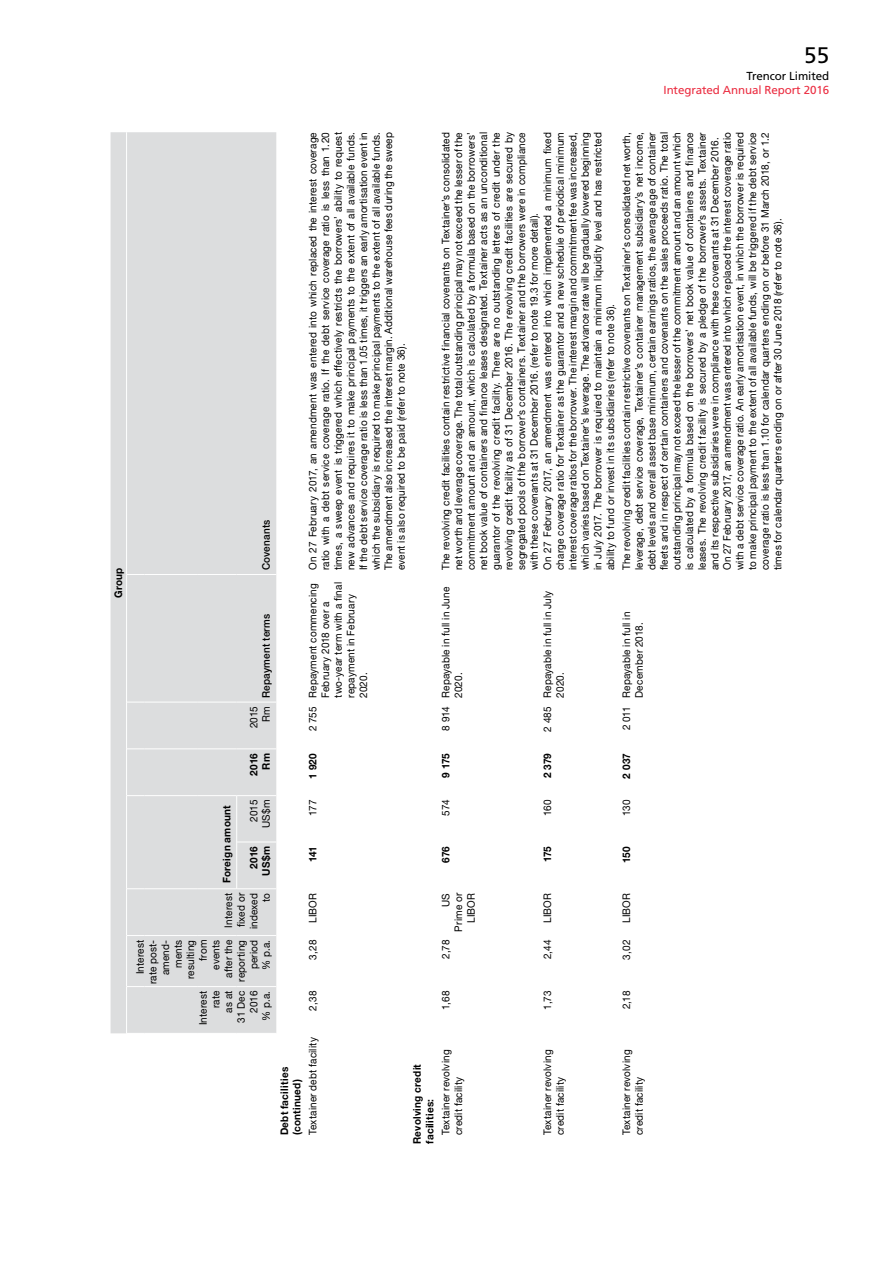
<style>
.page{position:relative;width:893px;height:1263px;background:#fff}
.page>*{position:absolute;margin:0;border:0;box-sizing:border-box;transform-origin:0 0}
.t1{font:22.5px "Frutiger LT Std";color:#000}
.t2{font:11.55px "Frutiger LT Std";letter-spacing:-.01em;color:#eb2d41}
.t3{font:11.55px "Frutiger LT Std";letter-spacing:-.01em;color:#000}
.t4{font:10.5px/12.6px "Helvetica Neue LT Std";letter-spacing:.015em;color:#000;scale:.95 1}
.t5{font:700 10.5px/12.6px "Helvetica Neue LT Std";letter-spacing:.025em;color:#000;scale:.95 1}
.t6{font:500 10.5px "Helvetica Neue LT Std";letter-spacing:.02em;color:#000;scale:.95 1}
</style>
<div class="page">
<div style="left:111px;top:132px;width:165px;height:901px;background:#dcddde"></div>
<svg style="left:127px;top:986px;width:18px;height:1px"></svg>
<svg style="left:127px;top:935px;width:18px;height:1px"></svg>
<svg style="left:127px;top:888px;width:18px;height:1px"></svg>
<svg style="left:127px;top:795px;width:18px;height:1px"></svg>
<svg style="left:127px;top:748px;width:18px;height:1px"></svg>
<hr style="left:145px;top:986px;width:52px;height:1px;background:#fff">
<hr style="left:145px;top:935px;width:52px;height:1px;background:#fff">
<hr style="left:145px;top:888px;width:52px;height:1px;background:#fff">
<hr style="left:197px;top:986px;width:40px;height:1px;background:#fff">
<hr style="left:197px;top:935px;width:40px;height:1px;background:#fff">
<hr style="left:237px;top:986px;width:39px;height:1px;background:#fff">
<hr style="left:237px;top:935px;width:39px;height:1px;background:#fff">
<svg style="left:127px;top:702px;width:18px;height:1px"></svg>
<svg style="left:127px;top:574px;width:18px;height:1px"></svg>
<hr style="left:145px;top:574px;width:52px;height:1px;background:#fff">
<hr style="left:197px;top:574px;width:40px;height:1px;background:#fff">
<hr style="left:237px;top:574px;width:39px;height:1px;background:#fff">
<hr style="left:145px;top:795px;width:52px;height:1px;background:#fff">
<hr style="left:145px;top:748px;width:52px;height:1px;background:#fff">
<hr style="left:145px;top:702px;width:52px;height:1px;background:#fff">
<hr style="left:197px;top:888px;width:39px;height:1px;background:#fff">
<hr style="left:197px;top:795px;width:39px;height:1px;background:#fff">
<hr style="left:197px;top:748px;width:40px;height:1px;background:#fff">
<hr style="left:197px;top:702px;width:40px;height:1px;background:#fff">
<hr style="left:237px;top:888px;width:39px;height:1px;background:#fff">
<hr style="left:237px;top:842px;width:39px;height:1px;background:#fff">
<hr style="left:237px;top:795px;width:39px;height:1px;background:#fff">
<hr style="left:237px;top:748px;width:39px;height:1px;background:#fff">
<hr style="left:237px;top:702px;width:39px;height:1px;background:#fff">
<hr style="left:236px;top:842px;width:1px;height:47px;background:#fff">
<hr style="left:236px;top:795px;width:1px;height:47px;background:#fff">
<hr style="left:126px;top:986px;width:1px;height:48px;background:#fff">
<hr style="left:126px;top:935px;width:1px;height:51px;background:#fff">
<hr style="left:126px;top:889px;width:1px;height:46px;background:#fff">
<hr style="left:126px;top:842px;width:1px;height:47px;background:#fff">
<hr style="left:126px;top:796px;width:1px;height:46px;background:#fff">
<hr style="left:126px;top:749px;width:1px;height:47px;background:#fff">
<hr style="left:126px;top:702px;width:1px;height:47px;background:#fff">
<hr style="left:126px;top:574px;width:1px;height:128px;background:#fff">
<hr style="left:126px;top:132px;width:1px;height:442px;background:#fff">
<h1 class="t1" style="left:804px;top:42px;width:27px">55</h1>
<p class="t3" style="left:747px;top:69px;width:84px">Trencor Limited</p>
<p class="t2" style="left:664px;top:83px;width:167px">Integrated Annual Report 2016</p>
<p class="t5" style="left:112px;top:598px;width:34px;rotate:-90deg">Group</p>
<p class="t6" style="left:260px;top:570px;width:55px;rotate:-90deg">Covenants</p>
<p class="t6" style="left:260px;top:698px;width:90px;rotate:-90deg">Repayment terms</p>
<p class="t4" style="left:247px;top:728px;width:24px;text-align:center;rotate:-90deg">2015<br>Rm</p>
<p class="t5" style="left:247px;top:776px;width:25px;text-align:center;rotate:-90deg">2016<br>Rm</p>
<p class="t4" style="left:306px;top:570px;width:463px;text-align:justify;rotate:-90deg">On 27 February 2017, an amendment was entered into which replaced the interest coverage ratio with a debt service coverage ratio. If the debt service coverage ratio is less than 1.20 times, a sweep event is triggered which effectively restricts the borrowers’ ability to request new advances and requires it to make principal payments to the extent of all available funds.<br>If the debt service coverage ratio is less than 1.05 times, it triggers an early amortisation event in which the subsidiary is required to make principal payments to the extent of all available funds.<br>The amendment also increased the interest margin. Additional warehouse fees during the sweep event is also required to be paid (refer to note 36).</p>
<p class="t4" style="left:306px;top:698px;width:123px;text-indent:-33px;rotate:-90deg">2 755 Repayment commencing<br>February 2018 over a two-year term with a final repayment in February<br>2020.</p>
<p class="t5" style="left:306px;top:779px;width:28px;rotate:-90deg">1 920</p>
<p class="t4" style="left:620px;top:570px;width:463px;rotate:-90deg">The revolving credit facilities contain restrictive covenants on Textainer’s consolidated net worth, leverage, debt service coverage, Textainer’s container management subsidiary’s net income, debt levels and overall asset base minimum, certain earnings ratios, the average age of container fleets and in respect of certain containers and covenants on the sales proceeds ratio. The total outstanding principal may not exceed the lesser of the commitment amount and an amount which is calculated by a formula based on the borrowers’ net book value of containers and finance leases. The revolving credit facility is secured by a pledge of the borrower’s assets. Textainer and its respective subsidiaries were in compliance with these covenants at 31 December 2016.<br>On 27 February 2017, an amendment was entered into which replaced the interest coverage ratio with a debt service coverage ratio. An early amortisation event, in which the borrower is required to make principal payment to the extent of all available funds, will be triggered if the debt service coverage ratio is less than 1.10 for calendar quarters ending on or before 31 March 2018, or 1.2 times for calendar quarters ending on or after 30 June 2018 (refer to note 36).</p>
<p class="t4" style="left:439px;top:570px;width:463px;text-align:justify;rotate:-90deg">The revolving credit facilities contain restrictive financial covenants on Textainer’s consolidated net worth and leverage coverage. The total outstanding principal may not exceed the lesser of the commitment amount and an amount, which is calculated by a formula based on the borrowers’ net book value of containers and finance leases designated. Textainer acts as an unconditional guarantor of the revolving credit facility. There are no outstanding letters of credit under the revolving credit facility as of 31 December 2016. The revolving credit facilities are secured by segregated pools of the borrower’s containers. Textainer and the borrowers were in compliance with these covenants at 31 December 2016. (refer to note 19.3 for more detail).</p>
<p class="t4" style="left:541px;top:570px;width:463px;text-align:justify;rotate:-90deg">On 27 February 2017, an amendment was entered into which implemented a minimum fixed charge coverage ratio for Textainer as the guarantor and a new schedule of periodical minimum interest coverage ratios for the borrower. The interest margin and commitment fee was increased, which varies based on Textainer’s leverage. The advance rate will be gradually lowered beginning in July 2017. The borrower is required to maintain a minimum liquidity level and has restricted ability to fund or invest in its subsidiaries (refer to note 36).</p>
<p class="t4" style="left:439px;top:698px;width:118px;text-indent:-33px;rotate:-90deg">8 914 Repayable in full in June<br>2020.</p>
<p class="t5" style="left:439px;top:778px;width:27px;rotate:-90deg">9 175</p>
<p class="t4" style="left:541px;top:698px;width:114px;text-indent:-34px;rotate:-90deg">2 485 Repayable in full in July<br>2020.</p>
<p class="t5" style="left:541px;top:778px;width:28px;rotate:-90deg">2 379</p>
<p class="t4" style="left:620px;top:698px;width:92px;text-indent:-33px;rotate:-90deg">2 011 Repayable in full in<br>December 2018.</p>
<p class="t5" style="left:620px;top:779px;width:28px;rotate:-90deg">2 037</p>
<p class="t5" style="left:220px;top:883px;width:83px;rotate:-90deg">Foreign amount</p>
<p class="t4" style="left:247px;top:828px;width:31px;text-align:right;rotate:-90deg">2015<br>US$m</p>
<p class="t5" style="left:247px;top:876px;width:33px;text-align:right;rotate:-90deg">2016<br>US$m</p>
<p class="t4" style="left:306px;top:816px;width:18px;rotate:-90deg">177</p>
<p class="t5" style="left:306px;top:862px;width:18px;rotate:-90deg">141</p>
<p class="t4" style="left:439px;top:816px;width:18px;rotate:-90deg">574</p>
<p class="t5" style="left:439px;top:863px;width:19px;rotate:-90deg">676</p>
<p class="t4" style="left:541px;top:816px;width:19px;rotate:-90deg">160</p>
<p class="t5" style="left:541px;top:862px;width:19px;rotate:-90deg">175</p>
<p class="t4" style="left:620px;top:816px;width:19px;rotate:-90deg">130</p>
<p class="t5" style="left:620px;top:863px;width:19px;rotate:-90deg">150</p>
<p class="t4" style="left:222px;top:929px;width:40px;text-align:right;rotate:-90deg">Interest fixed or indexed to</p>
<p class="t4" style="left:306px;top:923px;width:33px;rotate:-90deg">LIBOR</p>
<p class="t4" style="left:439px;top:931px;width:42px;text-align:right;rotate:-90deg">US<br>Prime or<br>LIBOR</p>
<p class="t4" style="left:541px;top:923px;width:33px;rotate:-90deg">LIBOR</p>
<p class="t4" style="left:620px;top:923px;width:33px;rotate:-90deg">LIBOR</p>
<p class="t4" style="left:134px;top:984px;width:48px;text-align:right;rotate:-90deg">Interest rate post&shy;amend&shy;ments resulting from events after the reporting period<br>% p.a.</p>
<p class="t4" style="left:306px;top:959px;width:22px;rotate:-90deg">3,28</p>
<p class="t4" style="left:439px;top:959px;width:22px;rotate:-90deg">2,78</p>
<p class="t4" style="left:541px;top:959px;width:22px;rotate:-90deg">2,44</p>
<p class="t4" style="left:620px;top:959px;width:22px;rotate:-90deg">3,02</p>
<p class="t4" style="left:197px;top:1025px;width:38px;text-align:right;rotate:-90deg">Interest rate<br>as at<br>31 Dec<br>2016<br>% p.a.</p>
<p class="t4" style="left:306px;top:1010px;width:22px;rotate:-90deg">2,38</p>
<p class="t4" style="left:439px;top:1010px;width:22px;rotate:-90deg">1,68</p>
<p class="t4" style="left:541px;top:1009px;width:21px;rotate:-90deg">1,73</p>
<p class="t4" style="left:620px;top:1009px;width:21px;rotate:-90deg">2,18</p>
<p class="t4" style="left:306px;top:1135px;width:105px;rotate:-90deg">Textainer debt facility</p>
<p class="t5" style="left:278px;top:1135px;width:73px;rotate:-90deg">Debt facilities (continued)</p>
<p class="t5" style="left:411px;top:1144px;width:86px;rotate:-90deg">Revolving credit facilities:</p>
<p class="t4" style="left:439px;top:1135px;width:92px;rotate:-90deg">Textainer revolving credit facility</p>
<p class="t4" style="left:541px;top:1135px;width:92px;rotate:-90deg">Textainer revolving credit facility</p>
<p class="t4" style="left:620px;top:1135px;width:92px;rotate:-90deg">Textainer revolving credit facility</p>
</div>
